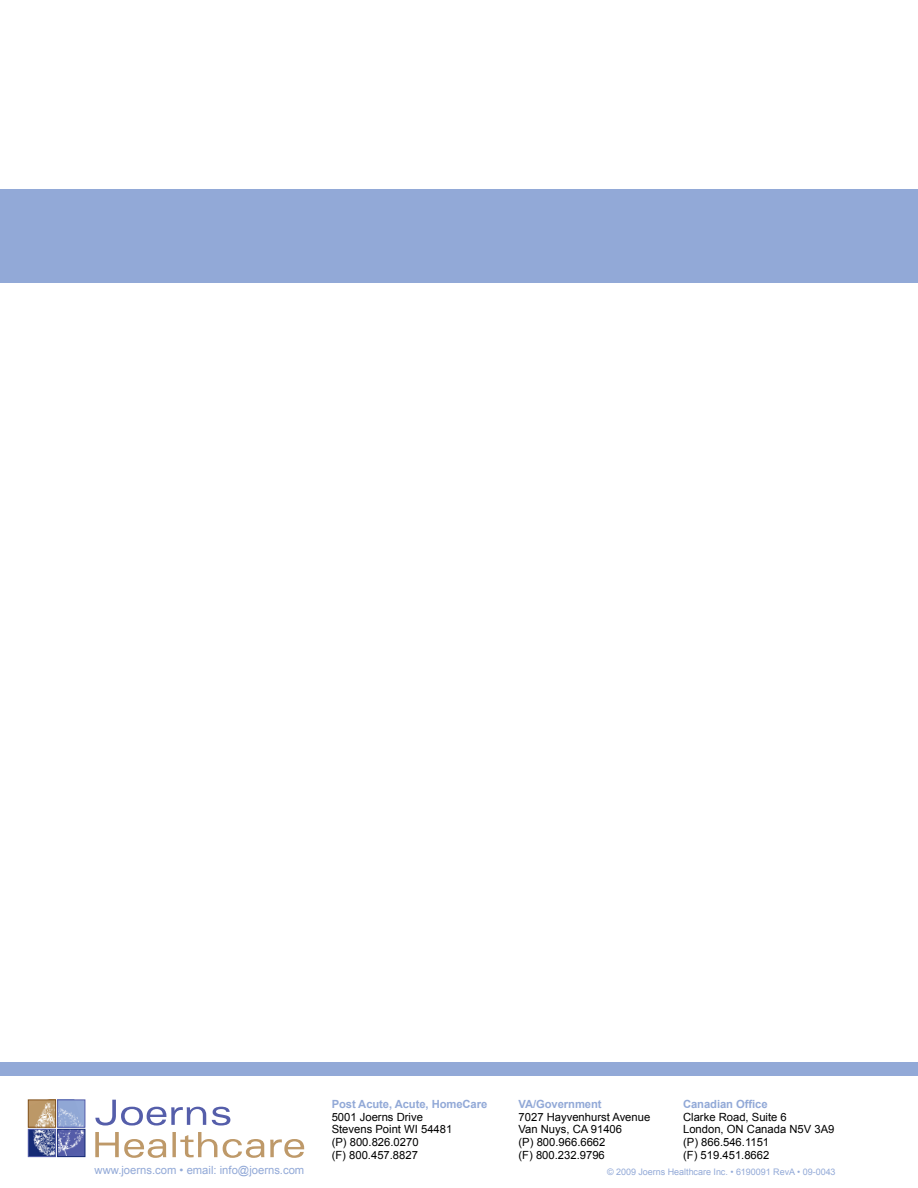
<style>
.page{position:relative;width:918px;height:1188px;background:#fff}
.page>*{position:absolute;margin:0;border:0;box-sizing:border-box;transform-origin:0 0}
.t1{font:11.25px/12.8px "Arial";color:#000}
.t2{font:700 11.25px "Arial";letter-spacing:-.01em;color:#92a9d7}
.t3{font:11.25px "Arial";color:#92a9d7}
.t4{font:9px "Arial";letter-spacing:-.005em;color:#92a9d7}
</style>
<div class="page">
<div style="left:0;top:1063px;width:918px;height:13px;background:#92a9d7"></div>
<div style="left:0;top:189px;width:918px;height:94px;background:#92a9d7"></div>
<img style="left:30px;top:1131px;width:24px;height:24px">
<div style="left:28px;top:1129px;width:28px;height:28px;border:1px solid #555eaa"></div>
<img style="left:60px;top:1131px;width:23px;height:24px">
<div style="left:58px;top:1129px;width:27px;height:28px;border:1px solid #162b75"></div>
<img style="left:59px;top:1102px;width:24px;height:23px">
<div style="left:57px;top:1100px;width:28px;height:27px;border:1px solid #555eaa"></div>
<img style="left:30px;top:1102px;width:24px;height:23px">
<div style="left:28px;top:1100px;width:28px;height:27px;border:1px solid #83531e"></div>
<svg style="left:95px;top:1100px;width:135px;height:26px"></svg>
<svg style="left:95px;top:1132px;width:209px;height:26px"></svg>
<p class="t3" style="left:95px;top:1164px;width:211px">www.joerns.com • email: info@joerns.com</p>
<p class="t2" style="left:332px;top:1098px;width:157px">Post Acute, Acute, HomeCare</p>
<p class="t1" style="left:332px;top:1110px;width:122px">5001 Joerns Drive<br>Stevens Point WI 54481 (P) 800.826.0270<br>(F) 800.457.8827</p>
<p class="t2" style="left:519px;top:1098px;width:85px">VA/Government</p>
<p class="t1" style="left:519px;top:1110px;width:133px">7027 Hayvenhurst Avenue<br>Van Nuys, CA 91406<br>(P) 800.966.6662<br>(F) 800.232.9796</p>
<p class="t2" style="left:683px;top:1098px;width:86px">Canadian Office</p>
<p class="t1" style="left:683px;top:1110px;width:153px">Clarke Road, Suite 6<br>London, ON Canada N5V 3A9 (P) 866.546.1151<br>(F) 519.451.8662</p>
<p class="t4" style="left:607px;top:1166px;width:230px">© 2009 Joerns Healthcare Inc. • 6190091 RevA • 09-0043</p>
</div>
